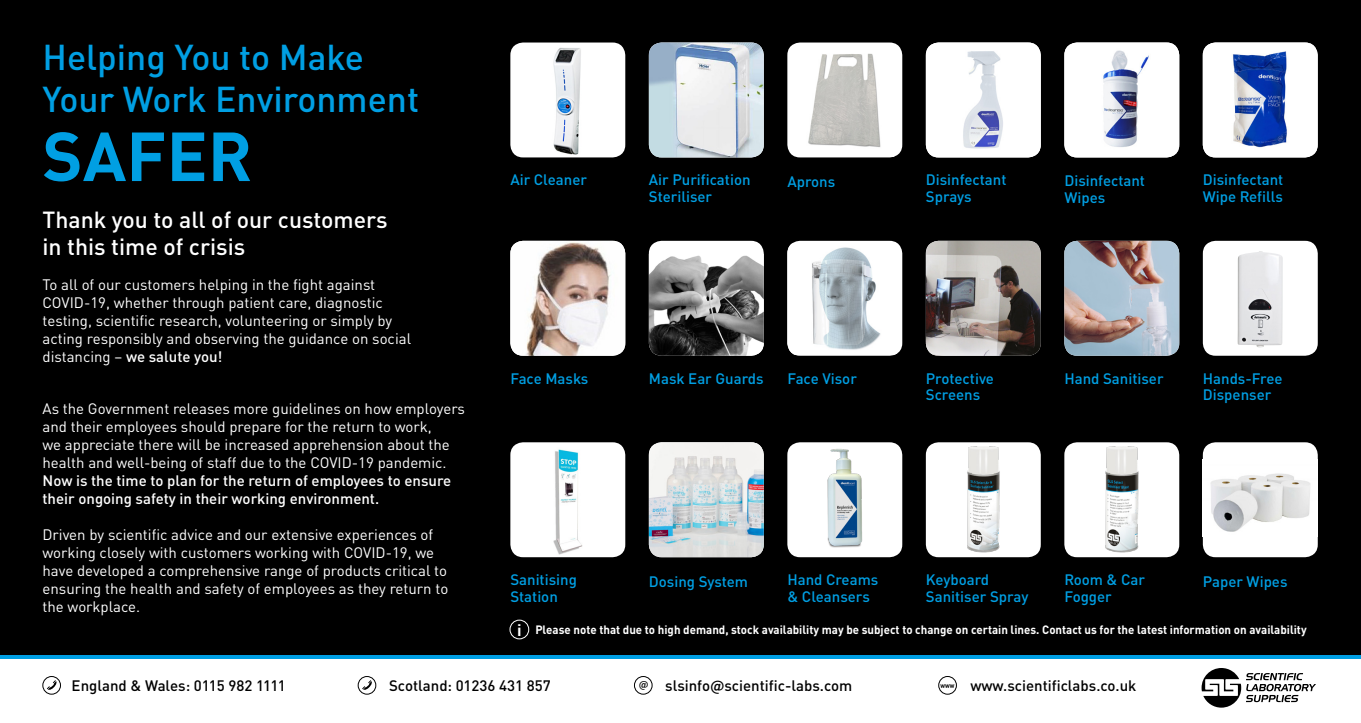
<style>
.page{position:relative;width:1361px;height:723px;background:#000}
.page>*{position:absolute;margin:0;border:0;box-sizing:border-box;transform-origin:0 0}
.t1{font:700 68.1px "DIN Pro";color:#009fe3}
.t2{font:500 35.55px/42.3px "DIN Pro";color:#009fe3}
.t3{font:500 23.1px/27.6px "DIN Pro";color:#fff}
.t4{font:15px/18px "DIN Pro";color:#fff}
.t5{font:500 15px/16.5px "DIN Pro";color:#009fe3}
.t6{font:500 15px "DIN Pro";color:#000}
.t7{font:500 15px/18px "DIN Pro";color:#fff}
.t8{font:700 12px "DIN Pro";color:#fff;scale:.96 1}
.t9{font:700 5.25px "DIN Pro";color:#000}
.s1{font-weight:500}
.s2{font-size:16.5px}
</style>
<div class="page">
<div style="left:0;top:659px;width:1361px;height:64px;background:#fff"></div>
<hr style="left:0;top:655px;width:1361px;height:4px;background:#009fe3">
<div style="left:634px;top:676px;width:18px;height:18px;border:1px solid #000;border-radius:50%"></div>
<svg style="left:1201px;top:668px;width:115px;height:39px"></svg>
<img style="left:1064px;top:241px;width:115px;height:115px">
<div style="left:787px;top:43px;width:115px;height:114px;background:#fff;border-radius:13px"></div>
<img style="left:808px;top:53px;width:86px;height:104px">
<img style="left:1064px;top:43px;width:115px;height:114px">
<img style="left:1202px;top:43px;width:115px;height:114px">
<div style="left:787px;top:241px;width:115px;height:115px;background:#fff;border-radius:13px"></div>
<img style="left:787px;top:244px;width:110px;height:111px">
<div style="left:1203px;top:442px;width:114px;height:115px;background:#fff;border-radius:13px"></div>
<img style="left:1210px;top:473px;width:100px;height:59px">
<div style="left:510px;top:43px;width:115px;height:114px;background:#fff;border-radius:13px"></div>
<img style="left:553px;top:47px;width:28px;height:108px">
<div style="left:926px;top:442px;width:115px;height:115px;background:#fff;border-radius:13px"></div>
<img style="left:967px;top:447px;width:33px;height:106px">
<img style="left:510px;top:241px;width:115px;height:115px">
<div style="left:510px;top:442px;width:115px;height:115px;background:#fff;border-radius:13px"></div>
<img style="left:553px;top:449px;width:30px;height:106px">
<img style="left:787px;top:442px;width:115px;height:115px">
<div style="left:1064px;top:442px;width:115px;height:115px;background:#fff;border-radius:13px"></div>
<img style="left:1105px;top:447px;width:34px;height:106px">
<img style="left:926px;top:241px;width:115px;height:115px">
<div style="left:1203px;top:241px;width:114px;height:115px;background:#fff;border-radius:13px"></div>
<img style="left:1237px;top:252px;width:46px;height:95px">
<img style="left:649px;top:442px;width:115px;height:115px">
<img style="left:649px;top:43px;width:115px;height:114px">
<div style="left:509px;top:620px;width:20px;height:19px;border:1px solid #fff;border-radius:50%"></div>
<div style="left:43px;top:676px;width:18px;height:18px;border:1px solid #000;border-radius:50%"></div>
<svg style="left:47px;top:680px;width:11px;height:11px"></svg>
<div style="left:358px;top:676px;width:18px;height:18px;border:1px solid #000;border-radius:50%"></div>
<svg style="left:362px;top:680px;width:11px;height:11px"></svg>
<div style="left:938px;top:676px;width:18px;height:18px;border:1px solid #000;border-radius:50%"></div>
<img style="left:926px;top:43px;width:115px;height:114px">
<div style="left:649px;top:241px;width:115px;height:115px;background:#fff;border-radius:13px"></div>
<img style="left:649px;top:254px;width:115px;height:102px">
<h2 class="t2" style="left:43px;top:32px;width:378px">Helping You to Make<br>Your Work Environment</h2>
<h1 class="t1" style="left:43px;top:100px;width:211px">SAFER</h1>
<h3 class="t3" style="left:43px;top:203px;width:346px">Thank you to all of our customers in this time of crisis</h3>
<p class="t4" style="left:43px;top:274px;width:370px">To all of our customers helping in the fight against COVID-19, whether through patient care, diagnostic testing, scientific research, volunteering or simply by acting responsibly and observing the guidance on social distancing – <span class="s1">we salute you!</span></p>
<p class="t4" style="left:43px;top:398px;width:424px">As the Government releases more guidelines on how employers and their employees should prepare for the return to work,<br>we appreciate there will be increased apprehension about the health and well-being of staff due to the COVID-19 pandemic.</p>
<p class="t7" style="left:43px;top:470px;width:410px">Now is the time to plan for the return of employees to ensure their ongoing safety in their working environment.</p>
<p class="t4" style="left:43px;top:524px;width:407px">Driven by scientific advice and our extensive experiences of working closely with customers working with COVID-19, we have developed a comprehensive range of products critical to ensuring the health and safety of employees as they return to the workplace.</p>
<p class="t5" style="left:510px;top:170px;width:78px">Air Cleaner</p>
<p class="t5" style="left:649px;top:170px;width:103px">Air Purification<br>Steriliser</p>
<p class="t5" style="left:787px;top:172px;width:49px">Aprons</p>
<p class="t5" style="left:1064px;top:171px;width:82px">Disinfectant<br>Wipes</p>
<p class="t5" style="left:1202px;top:170px;width:82px">Disinfectant<br>Wipe Refills</p>
<p class="t5" style="left:926px;top:170px;width:82px">Disinfectant<br>Sprays</p>
<p class="t5" style="left:510px;top:368px;width:79px">Face Masks</p>
<p class="t5" style="left:649px;top:368px;width:116px">Mask Ear Guards</p>
<p class="t5" style="left:787px;top:368px;width:71px">Face Visor</p>
<p class="t5" style="left:1064px;top:368px;width:101px">Hand Sanitiser</p>
<p class="t5" style="left:926px;top:368px;width:70px">Protective<br>Screens</p>
<p class="t5" style="left:1203px;top:368px;width:81px">Hands-Free<br>Dispenser</p>
<p class="t5" style="left:510px;top:570px;width:68px">Sanitising<br>Station</p>
<p class="t5" style="left:787px;top:570px;width:92px">Hand Creams &amp; Cleansers</p>
<p class="t5" style="left:1064px;top:570px;width:82px">Room &amp; Car<br>Fogger</p>
<p class="t5" style="left:926px;top:570px;width:104px">Keyboard<br>Sanitiser Spray</p>
<p class="t5" style="left:649px;top:571px;width:101px">Dosing System</p>
<p class="t5" style="left:1203px;top:571px;width:86px">Paper Wipes</p>
<p class="t8" style="left:517px;top:620px;width:824px"><span class="s2">i</span> Please note that due to high demand, stock availability may be subject to change on certain lines. Contact us for the latest information on availability</p>
<p class="t6" style="left:72px;top:673px;width:216px">England &amp; Wales: 0115 982 1111</p>
<p class="t6" style="left:389px;top:673px;width:163px">Scotland: 01236 431 857</p>
<p class="t9" style="left:940px;top:681px;width:15px">WWW</p>
<p class="t6" style="left:970px;top:673px;width:168px">www.scientificlabs.co.uk</p>
<p class="t6" style="left:638px;top:673px;width:215px"><sup>@</sup> slsinfo@scientific-labs.com</p>
</div>
